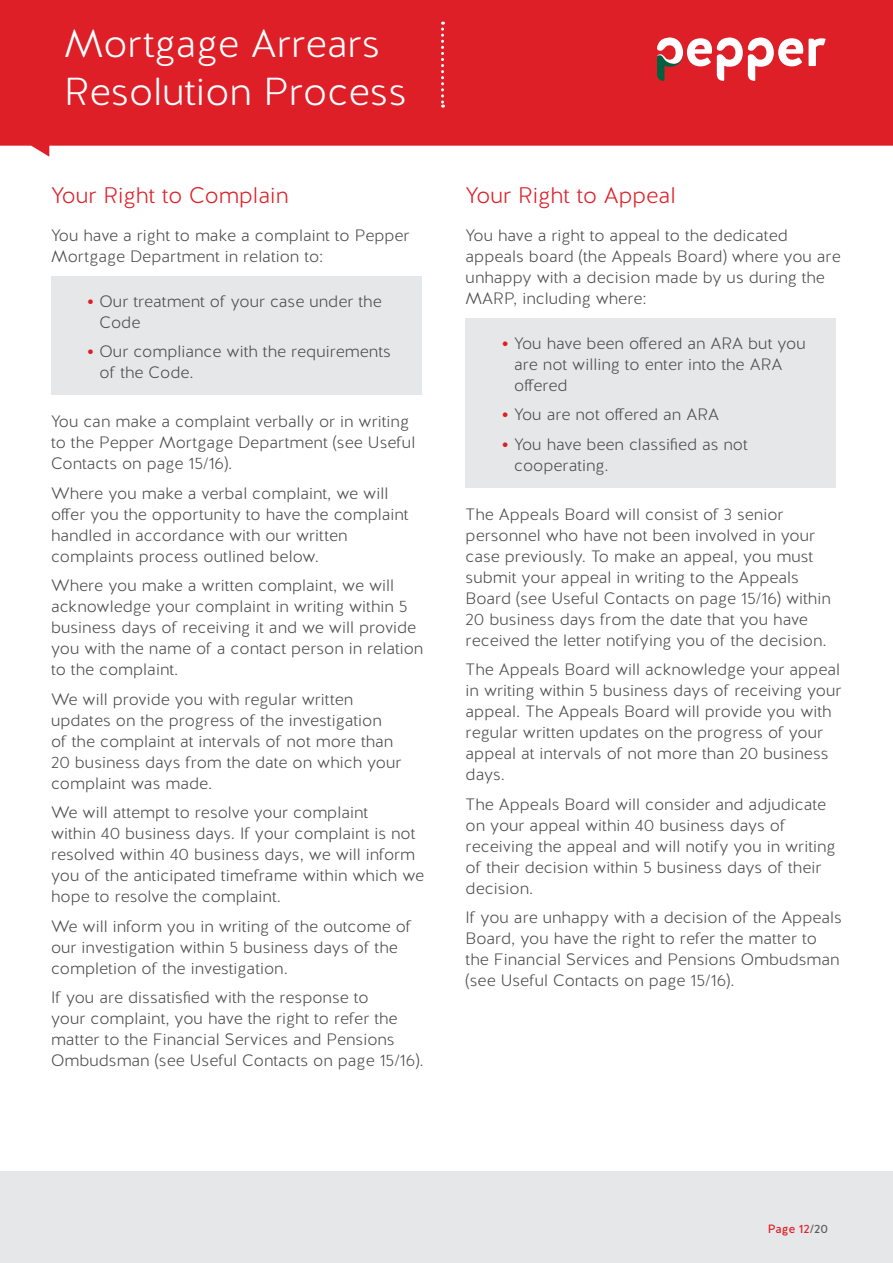
<style>
.page{position:relative;width:893px;height:1263px;background:#fff}
.page>*{position:absolute;margin:0;border:0;box-sizing:border-box;transform-origin:0 0}
.t1{font:300 39px/48px "Halis R";color:#fff}
.t2{font:300 22.5px "Halis R";color:#de1f28}
.t3{font:300 16.5px/21px "Halis R";color:#4d4d4f}
.t4{font:12px "Halis R";color:#de1f28}
.s1{font-weight:700;font-size:18px;color:#de1f28}
.s2{color:#58595b}
</style>
<div class="page">
<div style="left:0;top:1171px;width:893px;height:92px;background:#e6e7e8"></div>
<svg style="left:0;top:0;width:893px;height:157px;background:#e02f38"></svg>
<svg style="left:441px;top:22px;width:3px;height:86px"></svg>
<svg style="left:656px;top:37px;width:170px;height:44px"></svg>
<div style="left:51px;top:276px;width:370px;height:119px;background:#e6e7e8"></div>
<div style="left:466px;top:318px;width:370px;height:170px;background:#e6e7e8"></div>
<h1 class="t1" style="left:64px;top:21px;width:344px">Mortgage Arrears<br>Resolution Process</h1>
<h2 class="t2" style="left:51px;top:181px;width:239px">Your Right to Complain</h2>
<p class="t3" style="left:51px;top:225px;width:360px">You have a right to make a complaint to Pepper<br>Mortgage Department in relation to:</p>
<p class="t3" style="left:100px;top:291px;width:284px;text-indent:-13px"><span class="s1">•</span> Our treatment of your case under the<br>Code</p>
<p class="t3" style="left:100px;top:342px;width:293px;text-indent:-13px"><span class="s1">•</span> Our compliance with the requirements of the Code.</p>
<p class="t3" style="left:51px;top:412px;width:366px">You can make a complaint verbally or in writing to the Pepper Mortgage Department (see Useful<br>Contacts on page 15/16).</p>
<p class="t3" style="left:51px;top:483px;width:359px">Where you make a verbal complaint, we will offer you the opportunity to have the complaint handled in accordance with our written complaints process outlined below.</p>
<p class="t3" style="left:51px;top:576px;width:374px">Where you make a written complaint, we will acknowledge your complaint in writing within 5 business days of receiving it and we will provide you with the name of a contact person in relation to the complaint.</p>
<p class="t3" style="left:51px;top:689px;width:352px">We will provide you with regular written updates on the progress of the investigation of the complaint at intervals of not more than 20 business days from the date on which your complaint was made.</p>
<p class="t3" style="left:51px;top:803px;width:375px">We will attempt to resolve your complaint<br>within 40 business days. If your complaint is not resolved within 40 business days, we will inform you of the anticipated timeframe within which we hope to resolve the complaint.</p>
<p class="t3" style="left:51px;top:916px;width:362px">We will inform you in writing of the outcome of our investigation within 5 business days of the completion of the investigation.</p>
<p class="t3" style="left:51px;top:988px;width:374px">If you are dissatisfied with the response to<br>your complaint, you have the right to refer the matter to the Financial Services and Pensions Ombudsman (see Useful Contacts on page 15/16).</p>
<h2 class="t2" style="left:466px;top:181px;width:212px">Your Right to Appeal</h2>
<p class="t3" style="left:466px;top:225px;width:377px">You have a right to appeal to the dedicated appeals board (the Appeals Board) where you are unhappy with a decision made by us during the MARP, including where:</p>
<p class="t3" style="left:514px;top:333px;width:293px;text-indent:-13px"><span class="s1">•</span> You have been offered an ARA but you are not willing to enter into the ARA offered</p>
<p class="t3" style="left:501px;top:405px;width:219px"><span class="s1">•</span> You are not offered an ARA</p>
<p class="t3" style="left:514px;top:434px;width:235px;text-indent:-13px"><span class="s1">•</span> You have been classified as not cooperating.</p>
<p class="t3" style="left:466px;top:504px;width:367px">The Appeals Board will consist of 3 senior personnel who have not been involved in your case previously. To make an appeal, you must submit your appeal in writing to the Appeals Board (see Useful Contacts on page 15/16) within 20 business days from the date that you have received the letter notifying you of the decision.</p>
<p class="t3" style="left:466px;top:660px;width:377px">The Appeals Board will acknowledge your appeal in writing within 5 business days of receiving your appeal. The Appeals Board will provide you with regular written updates on the progress of your appeal at intervals of not more than 20 business days.</p>
<p class="t3" style="left:466px;top:794px;width:371px">The Appeals Board will consider and adjudicate on your appeal within 40 business days of receiving the appeal and will notify you in writing of their decision within 5 business days of their decision.</p>
<p class="t3" style="left:466px;top:908px;width:378px">If you are unhappy with a decision of the Appeals Board, you have the right to refer the matter to the Financial Services and Pensions Ombudsman (see Useful Contacts on page 15/16).</p>
<p class="t4" style="left:768px;top:1221px;width:62px">Page 12<span class="s2">/20</span></p>
</div>
